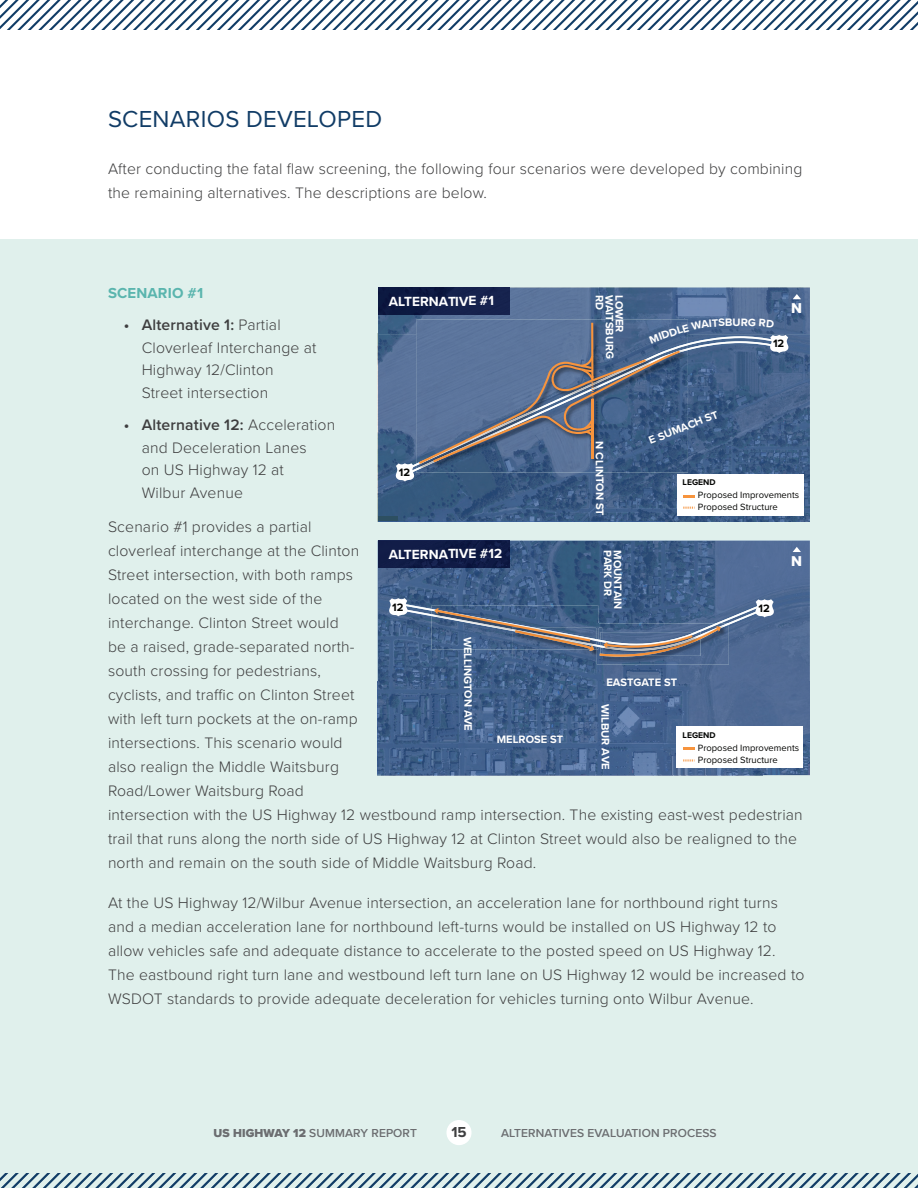
<style>
.page{position:relative;width:918px;height:1188px;background:#fff}
.page>*{position:absolute;margin:0;border:0;box-sizing:border-box;transform-origin:0 0}
.t1{font:24px "Proxima Nova";letter-spacing:.01em;color:#113c66}
.t2{font:300 15.75px/24px "Proxima Nova";letter-spacing:.01em;color:#3e3e3f}
.t3{font:700 15px "Proxima Nova";letter-spacing:.01em;color:#5ab5ae}
.t4{font:700 15px "Proxima Nova";color:#3e3e3f}
.t5{font:14.85px "Proxima Nova Extrabld";color:#fff}
.t6{font:700 13.65px "Proxima Nova";letter-spacing:-.01em;color:#fff}
.t7{font:500 12px "Proxima Nova";letter-spacing:.01em;color:#6c6d70}
.t8{font:700 11.1px/9.9px "Proxima Nova";letter-spacing:-.01em;color:#fff}
.t9{font:700 11.1px "Proxima Nova";color:#040503}
.t10{font:9.45px/11.7px "Proxima Nova";color:#040503}
.t11{font:700 8.55px "Proxima Nova";color:#040503}
.s1{font-weight:600}
.s2{font-family:"Proxima Nova Extrabld";font-weight:400}
</style>
<div class="page">
<svg style="left:0;top:0;width:918px;height:30px"></svg>
<div style="left:0;top:240px;width:918px;height:948px;background:#e0f0ec"></div>
<svg style="left:0;top:1173px;width:918px;height:15px"></svg>
<div style="left:446px;top:1120px;width:26px;height:25px;background:#fff;border-radius:50%"></div>
<img style="left:378px;top:287px;width:432px;height:1px">
<hr style="left:378px;top:522px;width:432px;height:1px;background:#3b61a0">
<img style="left:378px;top:288px;width:432px;height:46px">
<img style="left:378px;top:334px;width:48px;height:188px">
<img style="left:666px;top:334px;width:144px;height:188px">
<img style="left:426px;top:481px;width:240px;height:41px">
<div style="left:378px;top:516px;width:19px;height:5px;background:#2d4f61"></div>
<img style="left:378px;top:288px;width:132px;height:27px">
<svg style="left:732px;top:341px;width:47px;height:131px;background:#446189"></svg>
<div style="left:677px;top:474px;width:126px;height:41px;background:#fff"></div>
<svg style="left:683px;top:507px;width:12px;height:2px"></svg>
<svg style="left:683px;top:495px;width:11px;height:2px"></svg>
<svg style="left:770px;top:335px;width:18px;height:18px"></svg>
<svg style="left:793px;top:294px;width:8px;height:5px"></svg>
<img style="left:378px;top:588px;width:384px;height:187px">
<img style="left:378px;top:541px;width:432px;height:47px">
<img style="left:762px;top:587px;width:48px;height:188px">
<svg style="left:378px;top:775px;width:432px;height:1px"></svg>
<img style="left:512px;top:657px;width:85px;height:2px">
<img style="left:597px;top:657px;width:132px;height:8px">
<img style="left:378px;top:541px;width:132px;height:27px">
<div style="left:677px;top:727px;width:126px;height:41px;background:#fff"></div>
<svg style="left:683px;top:759px;width:12px;height:3px"></svg>
<svg style="left:683px;top:748px;width:11px;height:2px"></svg>
<svg style="left:793px;top:547px;width:8px;height:5px"></svg>
<svg style="left:389px;top:598px;width:385px;height:59px;background:#576d8d"></svg>
<svg style="left:396px;top:318px;width:336px;height:163px;background:#556c8e"></svg>
<svg style="left:741px;top:318px;width:33px;height:10px"></svg>
<h1 class="t1" style="left:108px;top:101px;width:276px">SCENARIOS DEVELOPED</h1>
<p class="t2" style="left:108px;top:156px;width:696px">After conducting the fatal flaw screening, the following four scenarios were developed by combining the remaining alternatives. The descriptions are below.</p>
<p class="t3" style="left:108px;top:281px;width:97px">SCENARIO #1</p>
<p class="t2" style="left:142px;top:313px;width:176px;line-height:22.5px;text-indent:-18px"><span class="s1">• Alternative 1:</span> Partial<br>Cloverleaf Interchange at<br>Highway 12/Clinton<br>Street intersection</p>
<p class="t2" style="left:142px;top:413px;width:195px;line-height:22.5px;text-indent:-18px"><span class="s1">• Alternative 12:</span> Acceleration and Deceleration Lanes<br>on US Highway 12 at<br>Wilbur Avenue</p>
<p class="t2" style="left:108px;top:514px;width:696px">Scenario #1 provides a partial<br>cloverleaf interchange at the Clinton<br>Street intersection, with both ramps<br>located on the west side of the<br>interchange. Clinton Street would<br>be a raised, grade-separated north-<br>south crossing for pedestrians,<br>cyclists, and traffic on Clinton Street<br>with left turn pockets at the on-ramp<br>intersections. This scenario would<br>also realign the Middle Waitsburg<br>Road/Lower Waitsburg Road<br>intersection with the US Highway 12 westbound ramp intersection. The existing east-west pedestrian trail that runs along the north side of US Highway 12 at Clinton Street would also be realigned to the north and remain on the south side of Middle Waitsburg Road.</p>
<p class="t2" style="left:108px;top:890px;width:698px">At the US Highway 12/Wilbur Avenue intersection, an acceleration lane for northbound right turns and a median acceleration lane for northbound left-turns would be installed on US Highway 12 to allow vehicles safe and adequate distance to accelerate to the posted speed on US Highway 12.<br>The eastbound right turn lane and westbound left turn lane on US Highway 12 would be increased to WSDOT standards to provide adequate deceleration for vehicles turning onto Wilbur Avenue.</p>
<p class="t6" style="left:389px;top:291px;width:107px">ALTERNATIVE #1</p>
<p class="t8" style="left:624px;top:295px;width:66px;rotate:90deg">LOWER<br>WAITSBURG<br>RD</p>
<p class="t5" style="left:791px;top:297px;width:12px">N</p>
<p class="t8" style="left:733px;top:317px;width:10px">U</p>
<p class="t9" style="left:773px;top:335px;width:13px">12</p>
<p class="t8" style="left:647px;top:436px;width:76px;rotate:-22deg">E SUMACH ST</p>
<p class="t8" style="left:605px;top:441px;width:76px;rotate:90deg">N CLINTON ST</p>
<p class="t9" style="left:399px;top:464px;width:13px">12</p>
<p class="t11" style="left:683px;top:476px;width:35px">LEGEND</p>
<p class="t10" style="left:698px;top:489px;width:103px">Proposed Improvements<br>Proposed Structure</p>
<p class="t6" style="left:389px;top:544px;width:115px">ALTERNATIVE #12</p>
<p class="t8" style="left:623px;top:550px;width:60px;rotate:90deg">MOUNTAIN<br>PARK DR</p>
<p class="t5" style="left:791px;top:550px;width:12px">N</p>
<p class="t9" style="left:392px;top:599px;width:13px">12</p>
<p class="t9" style="left:759px;top:600px;width:13px">12</p>
<p class="t8" style="left:473px;top:637px;width:96px;rotate:90deg">WELLINGTON AVE</p>
<p class="t8" style="left:606px;top:677px;width:72px">EASTGATE ST</p>
<p class="t8" style="left:611px;top:704px;width:67px;rotate:90deg">WILBUR AVE</p>
<p class="t11" style="left:683px;top:729px;width:35px">LEGEND</p>
<p class="t8" style="left:497px;top:734px;width:68px">MELROSE ST</p>
<p class="t10" style="left:698px;top:742px;width:103px">Proposed Improvements<br>Proposed Structure</p>
<p class="t7" style="left:213px;top:1124px;width:205px"><span class="s2">US HIGHWAY 12</span> SUMMARY REPORT</p>
<p class="t4" style="left:451px;top:1121px;width:17px">15</p>
<p class="t7" style="left:501px;top:1124px;width:217px">ALTERNATIVES EVALUATION PROCESS</p>
</div>
